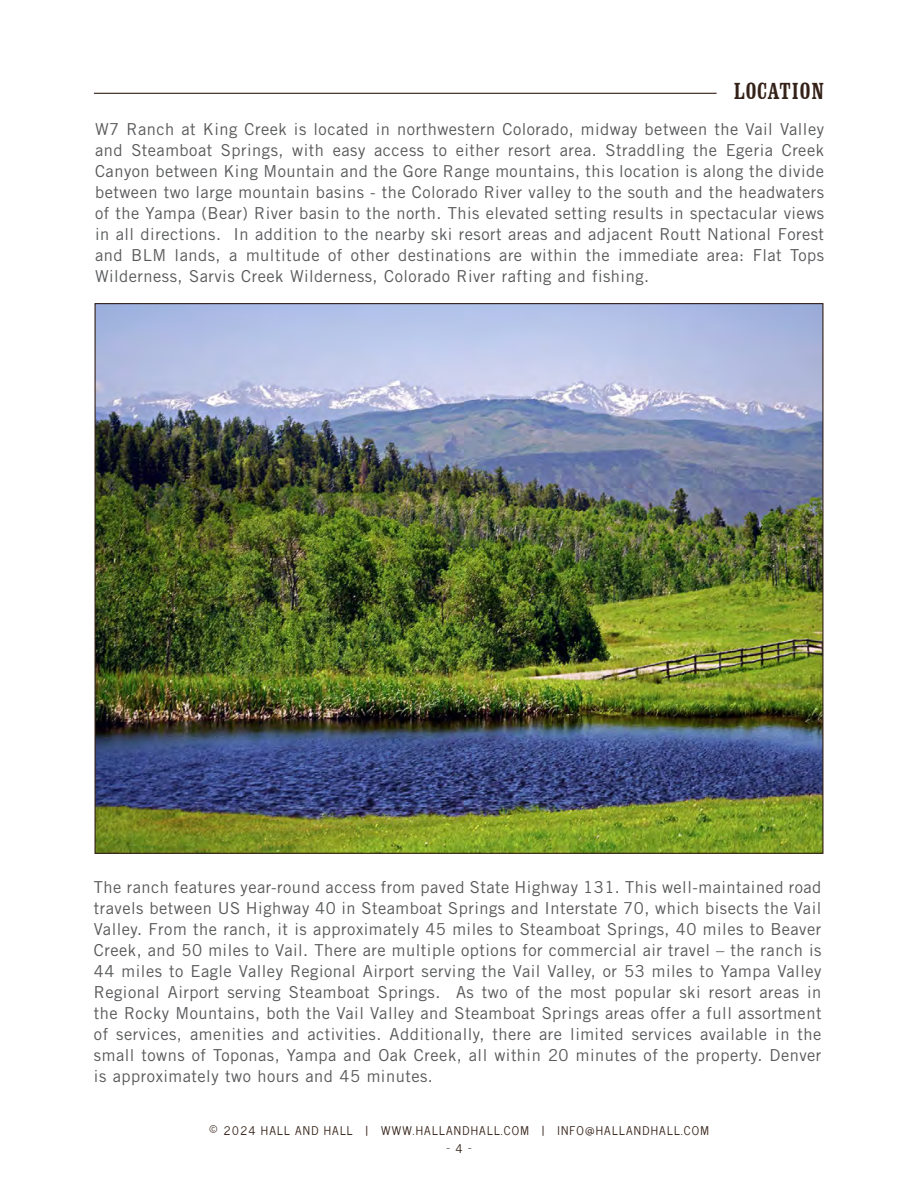
<style>
.page{position:relative;width:918px;height:1188px;background:#fff}
.page>*{position:absolute;margin:0;border:0;box-sizing:border-box;transform-origin:0 0}
.t1{font:condensed 24px "Clarendon BT";letter-spacing:.04em;color:#342117}
.t2{font:16.5px/21px "Trade Gothic LT Std";letter-spacing:.03em;color:#58595b;text-align:justify}
.t3{font:12px "News Cycle";letter-spacing:.1em;color:#342117}
.s1{font-size:16.5px}
</style>
<div class="page">
<img style="left:96px;top:305px;width:726px;height:547px">
<hr style="left:94px;top:93px;width:623px;height:1px;background:#342117">
<h1 class="t1" style="left:734px;top:76px;width:92px">LOCATION</h1>
<p class="t2" style="left:95px;top:118px;width:731px">W7 Ranch at King Creek is located in northwestern Colorado, midway between the Vail Valley and Steamboat Springs, with easy access to either resort area. Straddling the Egeria Creek Canyon between King Mountain and the Gore Range mountains, this location is along the divide between two large mountain basins - the Colorado River valley to the south and the headwaters of the Yampa (Bear) River basin to the north. This elevated setting results in spectacular views in all directions. In addition to the nearby ski resort areas and adjacent Routt National Forest and BLM lands, a multitude of other destinations are within the immediate area: Flat Tops Wilderness, Sarvis Creek Wilderness, Colorado River rafting and fishing.</p>
<p class="t2" style="left:94px;top:877px;width:729px">The ranch features year-round access from paved State Highway 131. This well-maintained road travels between US Highway 40 in Steamboat Springs and Interstate 70, which bisects the Vail Valley. From the ranch, it is approximately 45 miles to Steamboat Springs, 40 miles to Beaver Creek, and 50 miles to Vail. There are multiple options for commercial air travel – the ranch is 44 miles to Eagle Valley Regional Airport serving the Vail Valley, or 53 miles to Yampa Valley Regional Airport serving Steamboat Springs. As two of the most popular ski resort areas in the Rocky Mountains, both the Vail Valley and Steamboat Springs areas offer a full assortment of services, amenities and activities. Additionally, there are limited services available in the small towns of Toponas, Yampa and Oak Creek, all within 20 minutes of the property. Denver is approximately two hours and 45 minutes.</p>
<p class="t3" style="left:209px;top:1120px;width:502px"><span class="s1">©</span> 2024 HALL AND HALL | WWW.HALLANDHALL.COM | INFO@HALLANDHALL.COM</p>
<p class="t3" style="left:446px;top:1138px;width:26px">— 4 –</p>
</div>
